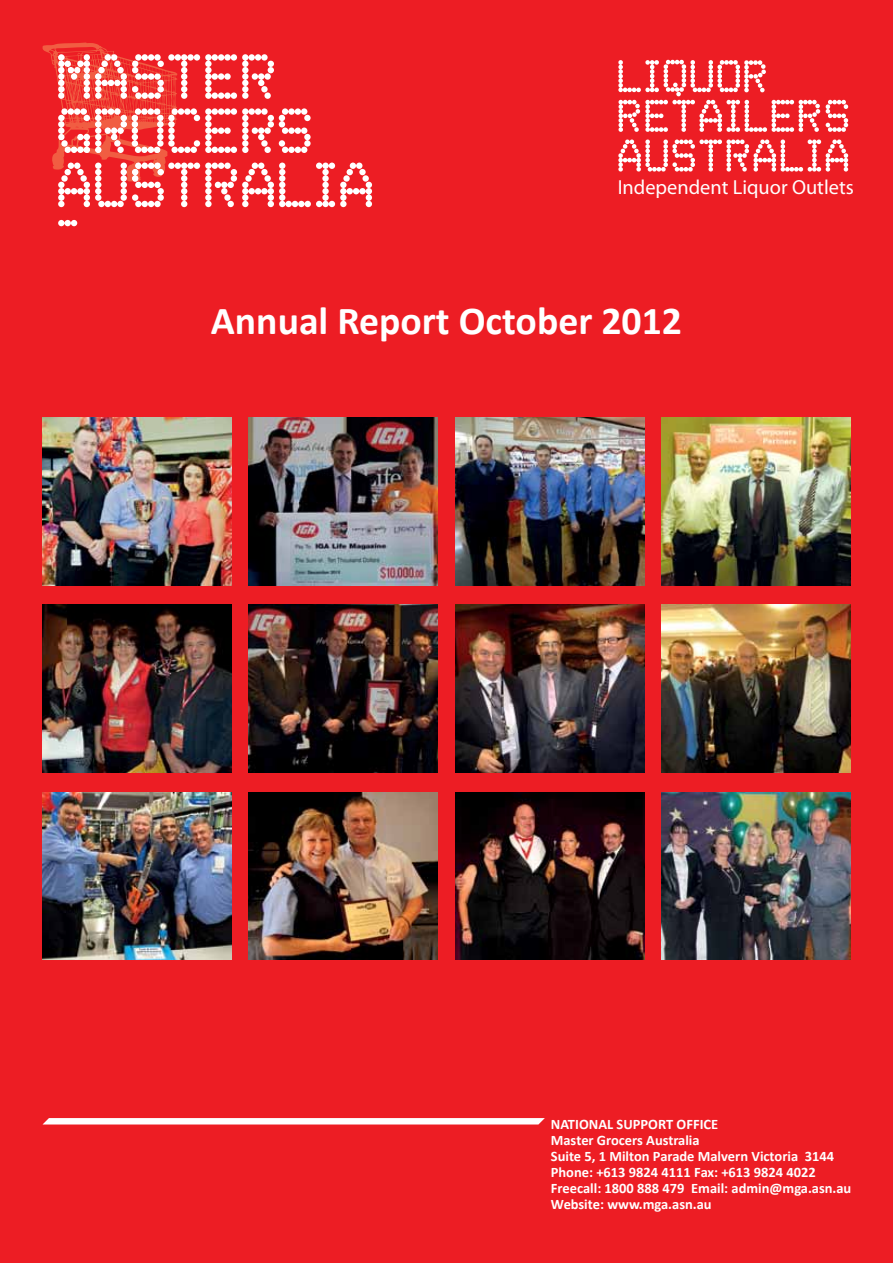
<style>
.page{position:relative;width:893px;height:1263px;background:#ed1d24}
.page>*{position:absolute;margin:0;border:0;box-sizing:border-box;transform-origin:0 0}
.t1{font:700 39.75px "Calibri";color:#fff}
.t2{font:20.4px "Myriad Pro";color:#fff}
.t3{font:700 14.55px/16px "Calibri";color:#fff}
</style>
<div class="page">
<img style="left:43px;top:418px;width:189px;height:167px">
<img style="left:249px;top:418px;width:189px;height:167px">
<img style="left:455px;top:418px;width:189px;height:167px">
<img style="left:661px;top:418px;width:189px;height:167px">
<img style="left:43px;top:605px;width:189px;height:167px">
<img style="left:249px;top:605px;width:189px;height:167px">
<img style="left:455px;top:605px;width:189px;height:167px">
<img style="left:661px;top:605px;width:189px;height:167px">
<img style="left:43px;top:792px;width:189px;height:168px">
<img style="left:249px;top:792px;width:189px;height:168px">
<img style="left:455px;top:792px;width:189px;height:168px">
<img style="left:661px;top:792px;width:189px;height:168px">
<svg style="left:43px;top:1118px;width:502px;height:6px;background:#fef9fa"></svg>
<svg style="left:826px;top:100px;width:22px;height:32px"></svg>
<svg style="left:618px;top:140px;width:230px;height:32px"></svg>
<svg style="left:618px;top:60px;width:202px;height:72px"></svg>
<svg style="left:58px;top:220px;width:19px;height:6px"></svg>
<svg style="left:42px;top:43px;width:330px;height:164px"></svg>
<h2 class="t2" style="left:618px;top:175px;width:238px">Independent Liquor Outlets</h2>
<h1 class="t1" style="left:211px;top:295px;width:473px">Annual Report October 2012</h1>
<p class="t3" style="left:551px;top:1116px;width:302px">NATIONAL SUPPORT OFFICE<br>Master Grocers Australia<br>Suite 5, 1 Milton Parade Malvern Victoria 3144<br>Phone: +613 9824 4111 Fax: +613 9824 4022<br>Freecall: 1800 888 479 Email: admin@mga.asn.au Website: www.mga.asn.au</p>
</div>
